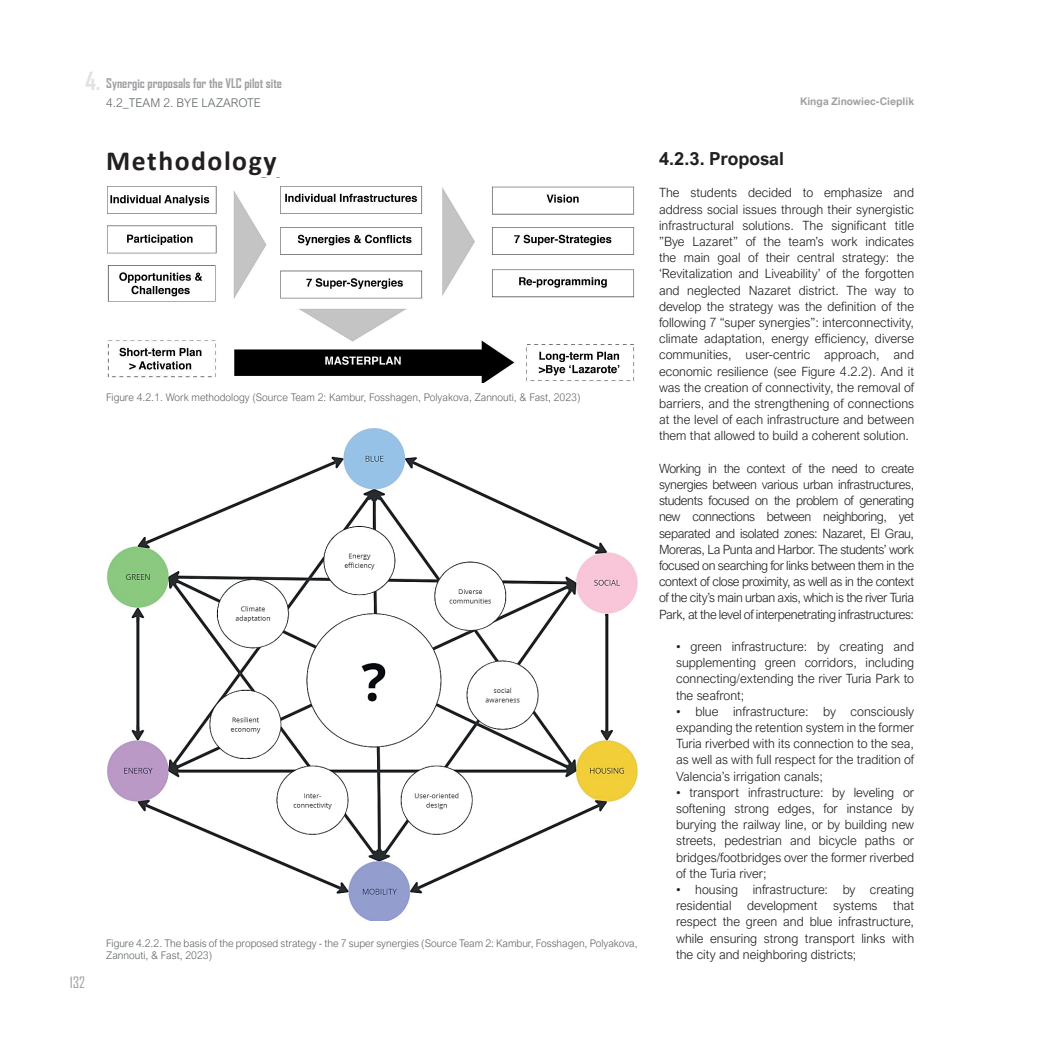
<style>
.page{position:relative;width:1063px;height:1063px;background:#fff}
.page>*{position:absolute;margin:0;border:0;box-sizing:border-box;transform-origin:0 0}
.t1{font:700 29.25px "Calibri";letter-spacing:.055em;color:#231f20}
.t2{font:700 27.75px "Calibri";letter-spacing:.055em;color:#231f20}
.Título_interior{font:700 18px "Arial Nova";color:#231f20}
.t3{font:15px "Agency FB";color:#9d9fa2}
.Cuerpo_texto{font:300 12.75px/16.2px "Arial Nova";letter-spacing:-.025em;color:#231f20;text-align:justify}
.Cuerpo_list_1{font:300 12.75px/16.2px "Arial Nova";color:#231f20;text-align:justify}
.t4{font:700 12.75px "Agency FB";color:#9d9fa2}
.t5{font:300 12px "Arial Nova";color:#636768}
.Pie_de_foto{font:300 10.5px/12.6px "Arial Nova";color:#636768}
.t6{font:700 10.5px "Arial Nova";color:#9d9fa2}
.s1{font-size:24px;color:#636768}
</style>
<div class="page">
<img style="left:107px;top:186px;width:528px;height:197px">
<img style="left:107px;top:428px;width:531px;height:493px">
<div style="left:607px;top:904px;width:37px;height:14px;background:#fff"></div>
<div style="left:98px;top:422px;width:266px;height:7px;background:#fff"></div>
<div style="left:383px;top:422px;width:265px;height:7px;background:#fff"></div>
<p class="t4" style="left:85px;top:75px;width:198px"><span class="s1">4.</span> Synergic proposals for the VLC pilot site</p>
<p class="t5" style="left:106px;top:96px;width:156px">4.2_TEAM 2. BYE LAZAROTE</p>
<p class="t6" style="left:800px;top:96px;width:116px">Kinga Zinowiec-Cieplik</p>
<p class="t2" style="left:106px;top:141px;width:172px">Methodology</p>
<p class="t1" style="left:107px;top:141px;width:181px">Methodology</p>
<p class="Pie_de_foto" style="left:106px;top:391px;width:476px">Figure 4.2.1. Work methodology (Source Team 2: Kambur, Fosshagen, Polyakova, Zannouti, &amp; Fast, 2023)</p>
<p class="t3" style="left:70px;top:974px;width:17px">132</p>
<p class="Pie_de_foto" style="left:106px;top:937px;width:533px">Figure 4.2.2. The basis of the proposed strategy - the 7 super synergies (Source Team 2: Kambur, Fosshagen, Polyakova,<br>Zannouti, &amp; Fast, 2023)</p>
<p class="Título_interior" style="left:659px;top:148px;width:126px">4.2.3. Proposal</p>
<p class="Cuerpo_texto" style="left:659px;top:185px;width:257px">The students decided to emphasize and address social issues through their synergistic infrastructural solutions. The significant title ”Bye Lazaret” of the team’s work indicates the main goal of their central strategy: the ‘Revitalization and Liveability’ of the forgotten and neglected Nazaret district. The way to develop the strategy was the definition of the following 7 “super synergies”: interconnectivity, climate adaptation, energy efficiency, diverse communities, user-centric approach, and economic resilience (see Figure 4.2.2). And it was the creation of connectivity, the removal of barriers, and the strengthening of connections at the level of each infrastructure and between them that allowed to build a coherent solution.</p>
<p class="Cuerpo_texto" style="left:659px;top:460px;width:257px">Working in the context of the need to create synergies between various urban infrastructures, students focused on the problem of generating new connections between neighboring, yet separated and isolated zones: Nazaret, El Grau, Moreras, La Punta and Harbor. The students’ work focused on searching for links between them in the context of close proximity, as well as in the context of the city’s main urban axis, which is the river Turia Park, at the level of interpenetrating infrastructures:</p>
<p class="Cuerpo_list_1" style="left:676px;top:638px;width:240px">• green infrastructure: by creating and supplementing green corridors, including connecting/extending the river Turia Park to the seafront;</p>
<p class="Cuerpo_list_1" style="left:676px;top:703px;width:240px">• blue infrastructure: by consciously expanding the retention system in the former Turia riverbed with its connection to the sea, as well as with full respect for the tradition of Valencia’s irrigation canals;</p>
<p class="Cuerpo_list_1" style="left:676px;top:784px;width:240px">• transport infrastructure: by leveling or softening strong edges, for instance by burying the railway line, or by building new streets, pedestrian and bicycle paths or bridges/footbridges over the former riverbed of the Turia river;</p>
<p class="Cuerpo_list_1" style="left:676px;top:881px;width:240px">• housing infrastructure: by creating residential development systems that respect the green and blue infrastructure, while ensuring strong transport links with the city and neighboring districts;</p>
</div>
